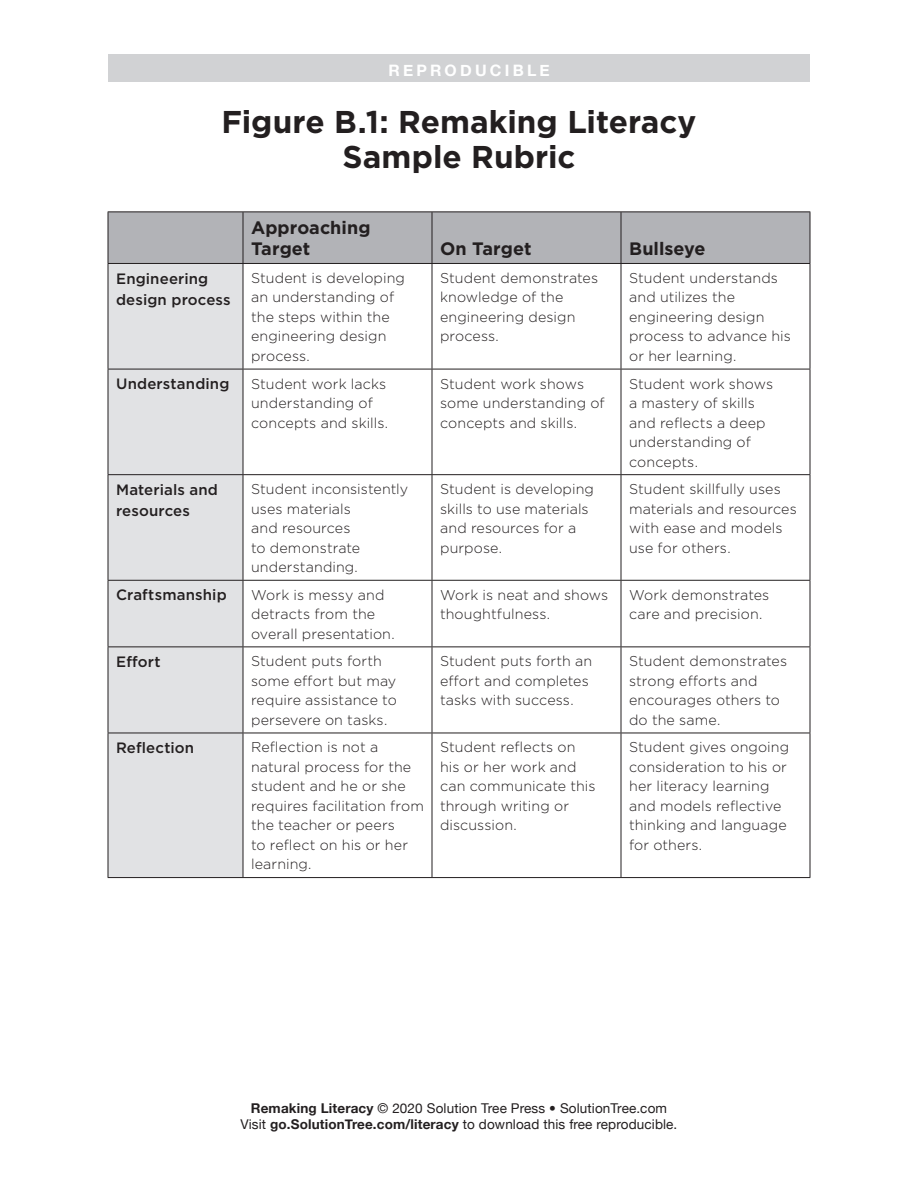
<style>
.page{position:relative;width:918px;height:1188px;background:#fff}
.page>*{position:absolute;margin:0;border:0;box-sizing:border-box;transform-origin:0 0}
.Repro_Title{font:700 31.5px/34.5px "Gotham";color:#231f20;text-align:center}
.repro_heding{font:700 18px/21px "Gotham";color:#231f20}
.t1{font:700 15.75px "Helvetica Neue";letter-spacing:.205em;color:#fff}
.table_row_head{font:500 15px/21px "Gotham";letter-spacing:.01em;color:#231f20}
.repro_table_body_tex{font:300 14.25px/19.5px "Gotham";letter-spacing:.01em;color:#231f20}
.t2{font:13.5px/16.5px "Helvetica Neue";letter-spacing:.01em;color:#231f20;text-align:center}
.s1{font-weight:700}
</style>
<div class="page">
<div style="left:108px;top:54px;width:702px;height:28px;background:#d1d2d4"></div>
<div style="left:109px;top:212px;width:701px;height:51px;background:#b2b3b7"></div>
<div style="left:109px;top:264px;width:134px;height:613px;background:#e1e2e4"></div>
<hr style="left:243px;top:212px;width:1px;height:51px;background:#231f20">
<hr style="left:432px;top:212px;width:1px;height:51px;background:#231f20">
<hr style="left:621px;top:212px;width:1px;height:51px;background:#231f20">
<hr style="left:432px;top:264px;width:1px;height:105px;background:#231f20">
<hr style="left:621px;top:264px;width:1px;height:105px;background:#231f20">
<hr style="left:108px;top:369px;width:135px;height:1px;background:#231f20">
<hr style="left:243px;top:369px;width:189px;height:1px;background:#231f20">
<hr style="left:432px;top:369px;width:189px;height:1px;background:#231f20">
<hr style="left:432px;top:369px;width:1px;height:105px;background:#231f20">
<hr style="left:621px;top:369px;width:189px;height:1px;background:#231f20">
<hr style="left:621px;top:369px;width:1px;height:105px;background:#231f20">
<hr style="left:108px;top:474px;width:135px;height:1px;background:#231f20">
<hr style="left:243px;top:474px;width:189px;height:1px;background:#231f20">
<hr style="left:432px;top:474px;width:189px;height:1px;background:#231f20">
<hr style="left:432px;top:475px;width:1px;height:105px;background:#231f20">
<hr style="left:621px;top:474px;width:189px;height:1px;background:#231f20">
<hr style="left:621px;top:475px;width:1px;height:105px;background:#231f20">
<hr style="left:108px;top:580px;width:135px;height:1px;background:#231f20">
<hr style="left:243px;top:580px;width:189px;height:1px;background:#231f20">
<hr style="left:432px;top:580px;width:189px;height:1px;background:#231f20">
<hr style="left:432px;top:581px;width:1px;height:65px;background:#231f20">
<hr style="left:621px;top:580px;width:189px;height:1px;background:#231f20">
<hr style="left:621px;top:581px;width:1px;height:65px;background:#231f20">
<hr style="left:108px;top:646px;width:135px;height:1px;background:#231f20">
<hr style="left:243px;top:646px;width:189px;height:1px;background:#231f20">
<hr style="left:432px;top:646px;width:189px;height:1px;background:#231f20">
<hr style="left:432px;top:647px;width:1px;height:86px;background:#231f20">
<hr style="left:621px;top:646px;width:189px;height:1px;background:#231f20">
<hr style="left:621px;top:647px;width:1px;height:86px;background:#231f20">
<hr style="left:108px;top:733px;width:135px;height:1px;background:#231f20">
<hr style="left:243px;top:733px;width:189px;height:1px;background:#231f20">
<hr style="left:432px;top:733px;width:189px;height:1px;background:#231f20">
<hr style="left:432px;top:733px;width:1px;height:144px;background:#231f20">
<hr style="left:621px;top:733px;width:189px;height:1px;background:#231f20">
<hr style="left:621px;top:733px;width:1px;height:144px;background:#231f20">
<hr style="left:108px;top:211px;width:135px;height:1px;background:#231f20">
<hr style="left:108px;top:212px;width:1px;height:51px;background:#231f20">
<hr style="left:243px;top:211px;width:189px;height:1px;background:#231f20">
<hr style="left:432px;top:211px;width:189px;height:1px;background:#231f20">
<hr style="left:621px;top:211px;width:189px;height:1px;background:#231f20">
<hr style="left:810px;top:212px;width:1px;height:51px;background:#231f20">
<hr style="left:108px;top:263px;width:135px;height:1px;background:#231f20">
<hr style="left:243px;top:263px;width:189px;height:1px;background:#231f20">
<hr style="left:432px;top:263px;width:189px;height:1px;background:#231f20">
<hr style="left:621px;top:263px;width:189px;height:1px;background:#231f20">
<hr style="left:108px;top:264px;width:1px;height:105px;background:#231f20">
<hr style="left:108px;top:369px;width:1px;height:105px;background:#231f20">
<hr style="left:108px;top:475px;width:1px;height:105px;background:#231f20">
<hr style="left:108px;top:581px;width:1px;height:65px;background:#231f20">
<hr style="left:108px;top:647px;width:1px;height:86px;background:#231f20">
<hr style="left:108px;top:733px;width:1px;height:144px;background:#231f20">
<hr style="left:108px;top:877px;width:135px;height:1px;background:#231f20">
<hr style="left:243px;top:264px;width:1px;height:105px;background:#231f20">
<hr style="left:810px;top:264px;width:1px;height:105px;background:#231f20">
<hr style="left:243px;top:369px;width:1px;height:105px;background:#231f20">
<hr style="left:810px;top:369px;width:1px;height:105px;background:#231f20">
<hr style="left:243px;top:475px;width:1px;height:105px;background:#231f20">
<hr style="left:810px;top:475px;width:1px;height:105px;background:#231f20">
<hr style="left:243px;top:581px;width:1px;height:65px;background:#231f20">
<hr style="left:810px;top:581px;width:1px;height:65px;background:#231f20">
<hr style="left:243px;top:647px;width:1px;height:86px;background:#231f20">
<hr style="left:810px;top:647px;width:1px;height:86px;background:#231f20">
<hr style="left:243px;top:733px;width:1px;height:144px;background:#231f20">
<hr style="left:810px;top:733px;width:1px;height:144px;background:#231f20">
<hr style="left:243px;top:877px;width:189px;height:1px;background:#231f20">
<hr style="left:432px;top:877px;width:189px;height:1px;background:#231f20">
<hr style="left:621px;top:877px;width:189px;height:1px;background:#231f20">
<p class="t1" style="left:388px;top:60px;width:163px">REPRODUCIBLE</p>
<p class="Repro_Title" style="left:222px;top:105px;width:476px">Figure B.1: Remaking Literacy<br>Sample Rubric</p>
<p class="repro_heding" style="left:251px;top:217px;width:121px">Approaching<br>Target</p>
<p class="repro_heding" style="left:440px;top:238px;width:93px">On Target</p>
<p class="repro_heding" style="left:629px;top:238px;width:78px">Bullseye</p>
<p class="table_row_head" style="left:116px;top:268px;width:116px">Engineering design process</p>
<p class="repro_table_body_tex" style="left:251px;top:268px;width:155px">Student is developing an understanding of the steps within the engineering design process.</p>
<p class="repro_table_body_tex" style="left:440px;top:268px;width:160px">Student demonstrates knowledge of the engineering design process.</p>
<p class="repro_table_body_tex" style="left:629px;top:268px;width:163px">Student understands and utilizes the engineering design process to advance his or her learning.</p>
<p class="table_row_head" style="left:116px;top:373px;width:115px">Understanding</p>
<p class="repro_table_body_tex" style="left:251px;top:373px;width:139px">Student work lacks understanding of concepts and skills.</p>
<p class="repro_table_body_tex" style="left:440px;top:373px;width:166px">Student work shows some understanding of concepts and skills.</p>
<p class="repro_table_body_tex" style="left:629px;top:373px;width:146px">Student work shows a mastery of skills and reflects a deep understanding of concepts.</p>
<p class="table_row_head" style="left:116px;top:479px;width:103px">Materials and resources</p>
<p class="repro_table_body_tex" style="left:251px;top:479px;width:159px">Student inconsistently uses materials<br>and resources<br>to demonstrate understanding.</p>
<p class="repro_table_body_tex" style="left:440px;top:479px;width:155px">Student is developing skills to use materials and resources for a purpose.</p>
<p class="repro_table_body_tex" style="left:629px;top:479px;width:169px">Student skillfully uses materials and resources with ease and models use for others.</p>
<p class="table_row_head" style="left:116px;top:584px;width:112px">Craftsmanship</p>
<p class="repro_table_body_tex" style="left:251px;top:585px;width:145px">Work is messy and detracts from the overall presentation.</p>
<p class="repro_table_body_tex" style="left:440px;top:585px;width:170px">Work is neat and shows thoughtfulness.</p>
<p class="repro_table_body_tex" style="left:629px;top:585px;width:142px">Work demonstrates care and precision.</p>
<p class="table_row_head" style="left:116px;top:651px;width:46px">Effort</p>
<p class="repro_table_body_tex" style="left:251px;top:651px;width:147px">Student puts forth some effort but may require assistance to persevere on tasks.</p>
<p class="repro_table_body_tex" style="left:440px;top:651px;width:154px">Student puts forth an effort and completes tasks with success.</p>
<p class="repro_table_body_tex" style="left:629px;top:651px;width:160px">Student demonstrates strong efforts and encourages others to do the same.</p>
<p class="table_row_head" style="left:116px;top:737px;width:80px">Reflection</p>
<p class="repro_table_body_tex" style="left:251px;top:737px;width:174px">Reflection is not a natural process for the student and he or she requires facilitation from the teacher or peers<br>to reflect on his or her learning.</p>
<p class="repro_table_body_tex" style="left:440px;top:737px;width:157px">Student reflects on his or her work and can communicate this through writing or discussion.</p>
<p class="repro_table_body_tex" style="left:629px;top:737px;width:162px">Student gives ongoing consideration to his or her literacy learning and models reflective thinking and language for others.</p>
<p class="t2" style="left:241px;top:1099px;width:438px"><span class="s1">Remaking Literacy</span> © 2020 Solution Tree Press • SolutionTree.com<br>Visit <span class="s1">go.SolutionTree.com/literacy</span> to download this free reproducible.</p>
</div>
